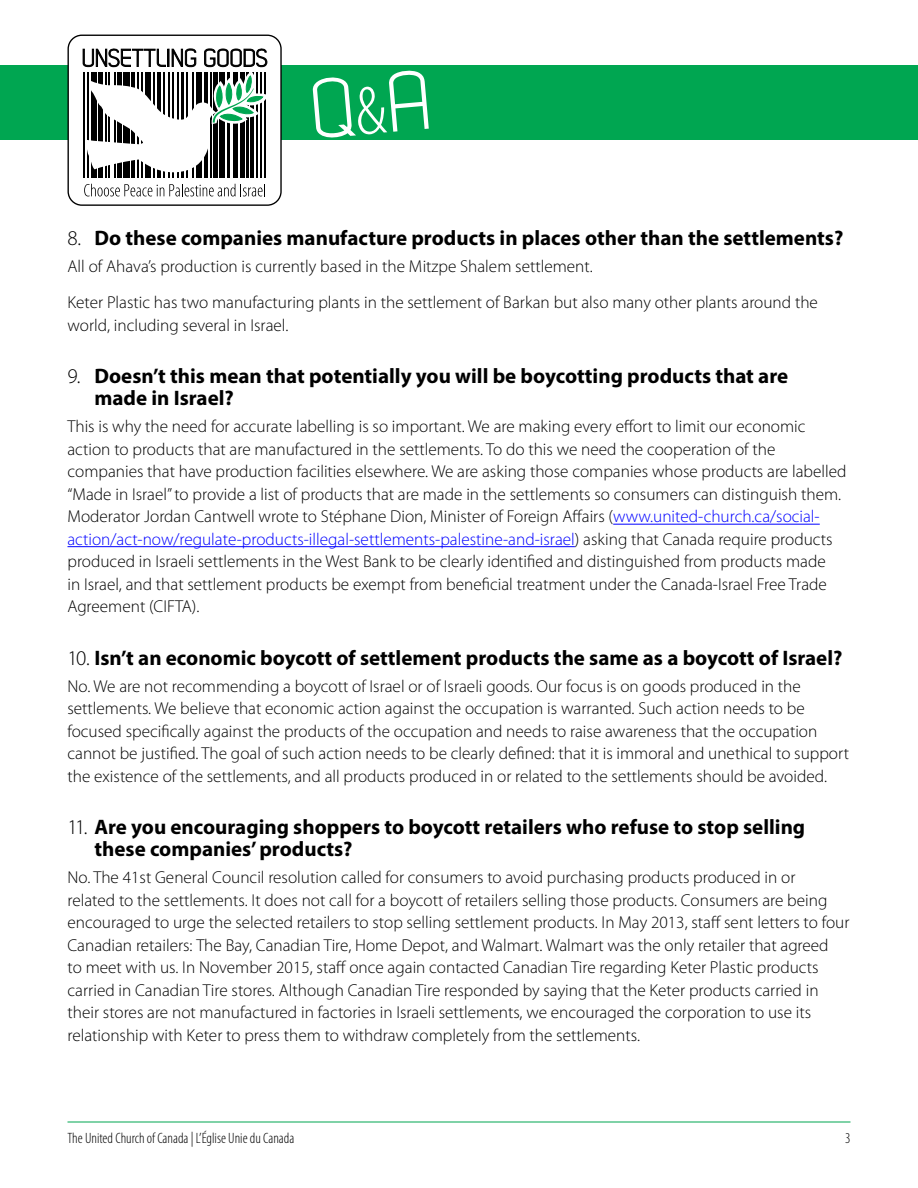
<style>
.page{position:relative;width:918px;height:1188px;background:#fff}
.page>*{position:absolute;margin:0;border:0;box-sizing:border-box;transform-origin:0 0}
.H2__Hanging{font:700 21px/22.5px "Myriad Pro";color:#000}
.body_text{font:300 17.25px/22.5px "Myriad Pro";color:#000}
.t1{font:300 condensed 15px "Myriad Pro";color:#000}
.s1{font-weight:300}
.s2{color:#00f}
</style>
<div class="page">
<div style="left:0;top:66px;width:918px;height:74px;background:#00a651"></div>
<div style="left:68px;top:35px;width:213px;height:170px;background:#fff;border-radius:14px"></div>
<div style="left:68px;top:35px;width:214px;height:171px;border:1px solid #000;border-radius:14px"></div>
<svg style="left:84px;top:184px;width:181px;height:12px"></svg>
<svg style="left:82px;top:48px;width:186px;height:130px"></svg>
<hr style="left:68px;top:1122px;width:782px;height:1px;background:#00a651">
<hr style="left:613px;top:524px;width:207px;height:1px;background:#00f">
<hr style="left:68px;top:546px;width:507px;height:1px;background:#00f">
<p class="H2__Hanging" style="left:68px;top:226px;width:777px"><span class="s1">8.</span> Do these companies manufacture products in places other than the settlements?</p>
<p class="body_text" style="left:68px;top:255px;width:527px">All of Ahava’s production is currently based in the Mitzpe Shalem settlement.</p>
<p class="body_text" style="left:68px;top:291px;width:752px">Keter Plastic has two manufacturing plants in the settlement of Barkan but also many other plants around the world, including several in Israel.</p>
<p class="H2__Hanging" style="left:94px;top:364px;width:695px;text-indent:-27px"><span class="s1">9.</span> Doesn’t this mean that potentially you will be boycotting products that are made in Israel?</p>
<p class="body_text" style="left:68px;top:415px;width:781px">This is why the need for accurate labelling is so important. We are making every effort to limit our economic action to products that are manufactured in the settlements. To do this we need the cooperation of the companies that have production facilities elsewhere. We are asking those companies whose products are labelled “Made in Israel” to provide a list of products that are made in the settlements so consumers can distinguish them.<br>Moderator Jordan Cantwell wrote to Stéphane Dion, Minister of Foreign Affairs (<span class="s2">www.united-church.ca/social&shy;action/act-now/regulate-products-illegal-settlements-palestine-and-israel</span>) asking that Canada require products produced in Israeli settlements in the West Bank to be clearly identified and distinguished from products made<br>in Israel, and that settlement products be exempt from beneficial treatment under the Canada-Israel Free Trade Agreement (CIFTA).</p>
<p class="H2__Hanging" style="left:68px;top:646px;width:777px"><span class="s1">10.</span> Isn’t an economic boycott of settlement products the same as a boycott of Israel?</p>
<p class="body_text" style="left:68px;top:674px;width:783px">No. We are not recommending a boycott of Israel or of Israeli goods. Our focus is on goods produced in the settlements. We believe that economic action against the occupation is warranted. Such action needs to be focused specifically against the products of the occupation and needs to raise awareness that the occupation cannot be justified. The goal of such action needs to be clearly defined: that it is immoral and unethical to support the existence of the settlements, and all products produced in or related to the settlements should be avoided.</p>
<p class="H2__Hanging" style="left:94px;top:815px;width:712px;text-indent:-27px"><span class="s1">11.</span> Are you encouraging shoppers to boycott retailers who refuse to stop selling these companies’ products?</p>
<p class="body_text" style="left:68px;top:866px;width:783px">No. The 41st General Council resolution called for consumers to avoid purchasing products produced in or<br>related to the settlements. It does not call for a boycott of retailers selling those products. Consumers are being encouraged to urge the selected retailers to stop selling settlement products. In May 2013, staff sent letters to four Canadian retailers: The Bay, Canadian Tire, Home Depot, and Walmart. Walmart was the only retailer that agreed<br>to meet with us. In November 2015, staff once again contacted Canadian Tire regarding Keter Plastic products carried in Canadian Tire stores. Although Canadian Tire responded by saying that the Keter products carried in their stores are not manufactured in factories in Israeli settlements, we encouraged the corporation to use its relationship with Keter to press them to withdraw completely from the settlements.</p>
<p class="t1" style="left:68px;top:1129px;width:228px">The United Church of Canada | L’Église Unie du Canada</p>
<p class="t1" style="left:845px;top:1129px;width:7px">3</p>
</div>
